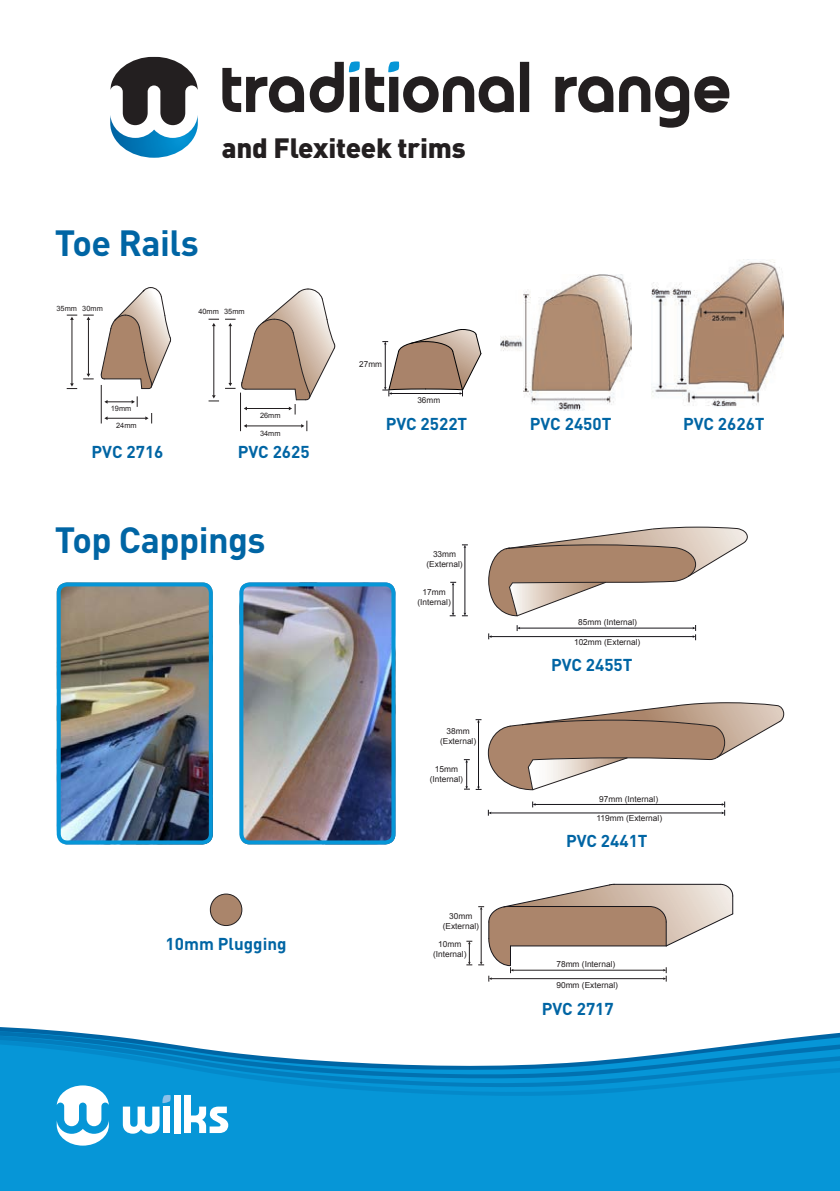
<style>
.page{position:relative;width:840px;height:1191px;background:#fff}
.page>*{position:absolute;margin:0;border:0;box-sizing:border-box;transform-origin:0 0}
.TR_Product_Title{font:700 36px "DIN";letter-spacing:-.015em;color:#0065a4}
.TR_Product_Title-2{font:900 27.6px "DIN";letter-spacing:-.01em;color:#231f20}
.Product_Code{font:700 17px "DIN";color:#0065a4}
.t1{font:8.4px/10px "Arial";color:#231f20;text-align:center}
.t2{font:8.2px "Arial";color:#231f20}
.t3{font:7.4px "Arial";color:#231f20}
.t4{font:7.2px "Arial";color:#231f20}
</style>
<div class="page">
<div style="left:0;top:1137px;width:839px;height:54px;background:#0696d7"></div>
<svg style="left:0;top:1030px;width:839px;height:4px"></svg>
<svg style="left:0;top:1034px;width:839px;height:4px"></svg>
<svg style="left:0;top:1038px;width:839px;height:99px;fill:#0696d7"></svg>
<svg style="left:57px;top:1085px;width:52px;height:60px"></svg>
<div style="left:173px;top:1095px;width:7px;height:38px;background:#fff"></div>
<svg style="left:184px;top:1095px;width:44px;height:38px"></svg>
<svg style="left:123px;top:1094px;width:48px;height:39px"></svg>
<svg style="left:519px;top:62px;width:10px;height:50px"></svg>
<svg style="left:694px;top:76px;width:35px;height:37px"></svg>
<svg style="left:555px;top:76px;width:133px;height:52px"></svg>
<svg style="left:222px;top:61px;width:291px;height:52px"></svg>
<svg style="left:110px;top:57px;width:88px;height:101px"></svg>
<img style="left:500px;top:275px;width:131px;height:135px">
<img style="left:651px;top:261px;width:131px;height:146px">
<svg style="left:382px;top:329px;width:99px;height:67px"></svg>
<hr style="left:230px;top:325px;width:1px;height:58px;background:#231f20">
<hr style="left:246px;top:425px;width:55px;height:1px;background:#231f20">
<svg style="left:301px;top:421px;width:6px;height:10px"></svg>
<hr style="left:240px;top:392px;width:1px;height:39px;background:#231f20">
<svg style="left:225px;top:319px;width:10px;height:7px"></svg>
<svg style="left:225px;top:383px;width:10px;height:6px"></svg>
<hr style="left:213px;top:325px;width:1px;height:71px;background:#231f20">
<svg style="left:208px;top:319px;width:11px;height:7px"></svg>
<svg style="left:208px;top:395px;width:11px;height:6px"></svg>
<svg style="left:241px;top:288px;width:94px;height:126px"></svg>
<svg style="left:100px;top:287px;width:71px;height:102px"></svg>
<hr style="left:88px;top:319px;width:1px;height:55px;background:#231f20">
<hr style="left:107px;top:418px;width:39px;height:1px;background:#231f20">
<svg style="left:145px;top:413px;width:7px;height:10px"></svg>
<hr style="left:101px;top:385px;width:1px;height:38px;background:#231f20">
<svg style="left:83px;top:315px;width:11px;height:5px"></svg>
<svg style="left:83px;top:374px;width:11px;height:5px"></svg>
<hr style="left:72px;top:319px;width:1px;height:65px;background:#231f20">
<svg style="left:67px;top:315px;width:10px;height:5px"></svg>
<svg style="left:67px;top:383px;width:10px;height:6px"></svg>
<svg style="left:104px;top:396px;width:34px;height:11px"></svg>
<svg style="left:487px;top:702px;width:297px;height:88px"></svg>
<hr style="left:478px;top:721px;width:1px;height:66px;background:#17151a">
<hr style="left:490px;top:812px;width:232px;height:1px;background:#17151a">
<hr style="left:534px;top:804px;width:188px;height:1px;background:#17151a">
<svg style="left:475px;top:786px;width:6px;height:4px"></svg>
<svg style="left:475px;top:719px;width:6px;height:3px"></svg>
<svg style="left:463px;top:759px;width:6px;height:31px"></svg>
<svg style="left:532px;top:801px;width:3px;height:6px"></svg>
<svg style="left:487px;top:809px;width:4px;height:6px"></svg>
<svg style="left:721px;top:801px;width:4px;height:14px"></svg>
<svg style="left:488px;top:526px;width:259px;height:90px"></svg>
<hr style="left:464px;top:547px;width:1px;height:66px;background:#17151a">
<hr style="left:490px;top:636px;width:203px;height:1px;background:#17151a">
<hr style="left:519px;top:628px;width:174px;height:1px;background:#17151a">
<svg style="left:462px;top:544px;width:5px;height:4px"></svg>
<svg style="left:449px;top:582px;width:18px;height:34px"></svg>
<svg style="left:516px;top:625px;width:4px;height:6px"></svg>
<svg style="left:488px;top:633px;width:3px;height:6px"></svg>
<svg style="left:692px;top:627px;width:3px;height:11px"></svg>
<img style="left:244px;top:587px;width:151px;height:257px">
<div style="left:239px;top:582px;width:156px;height:262px;border:4px solid #0696d7;border-radius:8px"></div>
<img style="left:57px;top:587px;width:156px;height:257px">
<div style="left:57px;top:582px;width:156px;height:262px;border:4px solid #0696d7;border-radius:8px"></div>
<svg style="left:466px;top:941px;width:6px;height:24px"></svg>
<svg style="left:478px;top:883px;width:255px;height:98px"></svg>
<div style="left:210px;top:894px;width:32px;height:31px;background:#aa856b;border-radius:50%"></div>
<div style="left:210px;top:893px;width:32px;height:33px;border:1px solid #231f20;border-radius:50%"></div>
<p class="TR_Product_Title-2" style="left:222px;top:129px;width:245px">and Flexiteek trims</p>
<p class="TR_Product_Title" style="left:55px;top:219px;width:145px">Toe Rails</p>
<p class="t4" style="left:56px;top:304px;width:22px">35mm</p>
<p class="t4" style="left:82px;top:304px;width:22px">30mm</p>
<p class="t3" style="left:111px;top:403px;width:22px">19mm</p>
<p class="t3" style="left:116px;top:421px;width:22px">24mm</p>
<p class="t3" style="left:224px;top:306px;width:22px">35mm</p>
<p class="t3" style="left:198px;top:306px;width:22px">40mm</p>
<p class="t3" style="left:260px;top:411px;width:22px">26mm</p>
<p class="t3" style="left:260px;top:428px;width:22px">34mm</p>
<p class="Product_Code" style="left:92px;top:441px;width:73px">PVC 2716</p>
<p class="Product_Code" style="left:238px;top:441px;width:73px">PVC 2625</p>
<p class="TR_Product_Title" style="left:55px;top:516px;width:212px">Top Cappings</p>
<p class="t2" style="left:359px;top:359px;width:24px">27mm</p>
<p class="t2" style="left:417px;top:394px;width:24px">36mm</p>
<p class="Product_Code" style="left:385px;top:413px;width:83px">PVC 2522T</p>
<p class="t1" style="left:426px;top:549px;width:38px">33mm (External)</p>
<p class="t1" style="left:417px;top:587px;width:35px">17mm (Internal)</p>
<p class="t1" style="left:440px;top:726px;width:38px">38mm (External)</p>
<p class="t1" style="left:429px;top:764px;width:35px">15mm (Internal)</p>
<p class="Product_Code" style="left:165px;top:933px;width:122px">10mm Plugging</p>
<p class="t1" style="left:442px;top:911px;width:38px">30mm (External)</p>
<p class="t1" style="left:433px;top:939px;width:35px">10mm (Internal)</p>
<p class="Product_Code" style="left:529px;top:413px;width:83px">PVC 2450T</p>
<p class="Product_Code" style="left:682px;top:413px;width:83px">PVC 2626T</p>
<p class="t1" style="left:578px;top:617px;width:60px">85mm (Internal)</p>
<p class="t1" style="left:573px;top:637px;width:68px">102mm (External)</p>
<p class="Product_Code" style="left:550px;top:653px;width:83px">PVC 2455T</p>
<p class="t1" style="left:599px;top:793px;width:60px">97mm (Internal)</p>
<p class="t1" style="left:596px;top:813px;width:67px">119mm (External)</p>
<p class="Product_Code" style="left:565px;top:829px;width:83px">PVC 2441T</p>
<p class="t1" style="left:556px;top:959px;width:60px">78mm (Internal)</p>
<p class="t1" style="left:556px;top:980px;width:63px">90mm (External)</p>
<p class="Product_Code" style="left:541px;top:997px;width:73px">PVC 2717</p>
</div>
